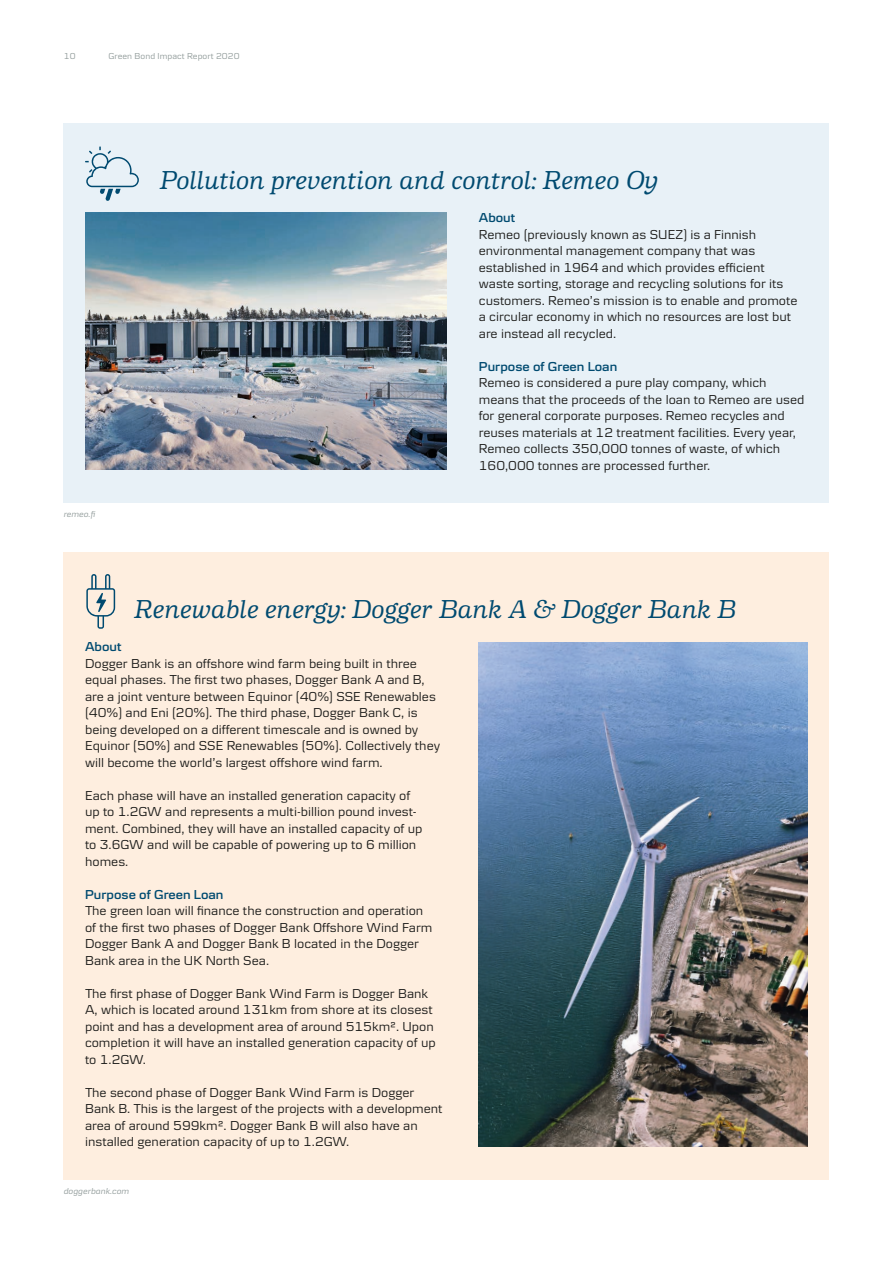
<style>
.page{position:relative;width:893px;height:1263px;background:#fff}
.page>*{position:absolute;margin:0;border:0;box-sizing:border-box;transform-origin:0 0}
.t1{font:italic 500 27px "Danske Human";color:#004a70}
.t2{font:13.5px/16.5px "Danske Textv 2";color:#1d1d1b}
.t3{font:600 13.5px "Danske Textv 2";color:#004a70}
.t4{font:9px "Danske Textv 2";letter-spacing:.005em;color:#939d9c}
.t5{font:italic 9px "Danske Textv 2";color:#939d9c}
</style>
<div class="page">
<div style="left:64px;top:552px;width:765px;height:627px;background:#feeedf"></div>
<img style="left:479px;top:642px;width:329px;height:504px">
<svg style="left:86px;top:574px;width:29px;height:55px"></svg>
<div style="left:64px;top:123px;width:765px;height:379px;background:#e8f1f7"></div>
<img style="left:85px;top:213px;width:361px;height:256px">
<svg style="left:85px;top:146px;width:54px;height:55px"></svg>
<p class="t4" style="left:64px;top:51px;width:13px">10</p>
<p class="t4" style="left:108px;top:51px;width:133px">Green Bond Impact Report 2020</p>
<p class="t5" style="left:64px;top:509px;width:33px">remeo.fi</p>
<h1 class="t1" style="left:160px;top:165px;width:500px">Pollution prevention and control: Remeo Oy</h1>
<p class="t3" style="left:479px;top:210px;width:38px">About</p>
<p class="t2" style="left:479px;top:226px;width:320px">Remeo (previously known as SUEZ) is a Finnish environmental management company that was established in 1964 and which provides efficient waste sorting, storage and recycling solutions for its customers. Remeo’s mission is to enable and promote a circular economy in which no resources are lost but are instead all recycled.</p>
<p class="t3" style="left:479px;top:359px;width:140px">Purpose of Green Loan</p>
<p class="t2" style="left:479px;top:374px;width:327px">Remeo is considered a pure play company, which means that the proceeds of the loan to Remeo are used for general corporate purposes. Remeo recycles and reuses materials at 12 treatment facilities. Every year, Remeo collects 350,000 tonnes of waste, of which 160,000 tonnes are processed further.</p>
<h1 class="t1" style="left:134px;top:594px;width:603px">Renewable energy: Dogger Bank A &amp; Dogger Bank B</h1>
<p class="t3" style="left:85px;top:639px;width:38px">About</p>
<p class="t2" style="left:85px;top:655px;width:357px">Dogger Bank is an offshore wind farm being built in three equal phases. The first two phases, Dogger Bank A and B, are a joint venture between Equinor (40%) SSE Renewables (40%) and Eni (20%). The third phase, Dogger Bank C, is being developed on a different timescale and is owned by Equinor (50%) and SSE Renewables (50%). Collectively they will become the world’s largest offshore wind farm.</p>
<p class="t2" style="left:85px;top:787px;width:339px">Each phase will have an installed generation capacity of up to 1.2GW and represents a multi-billion pound invest&shy;ment. Combined, they will have an installed capacity of up to 3.6GW and will be capable of powering up to 6 million homes.</p>
<p class="t3" style="left:85px;top:887px;width:140px">Purpose of Green Loan</p>
<p class="t2" style="left:85px;top:902px;width:349px">The green loan will finance the construction and operation of the first two phases of Dogger Bank Offshore Wind Farm Dogger Bank A and Dogger Bank B located in the Dogger Bank area in the UK North Sea.</p>
<p class="t2" style="left:85px;top:985px;width:352px">The first phase of Dogger Bank Wind Farm is Dogger Bank A, which is located around 131km from shore at its closest point and has a development area of around 515km². Upon completion it will have an installed generation capacity of up to 1.2GW.</p>
<p class="t2" style="left:85px;top:1084px;width:359px">The second phase of Dogger Bank Wind Farm is Dogger Bank B. This is the largest of the projects with a development area of around 599km². Dogger Bank B will also have an installed generation capacity of up to 1.2GW.</p>
<p class="t5" style="left:64px;top:1186px;width:67px">doggerbank.com</p>
</div>
